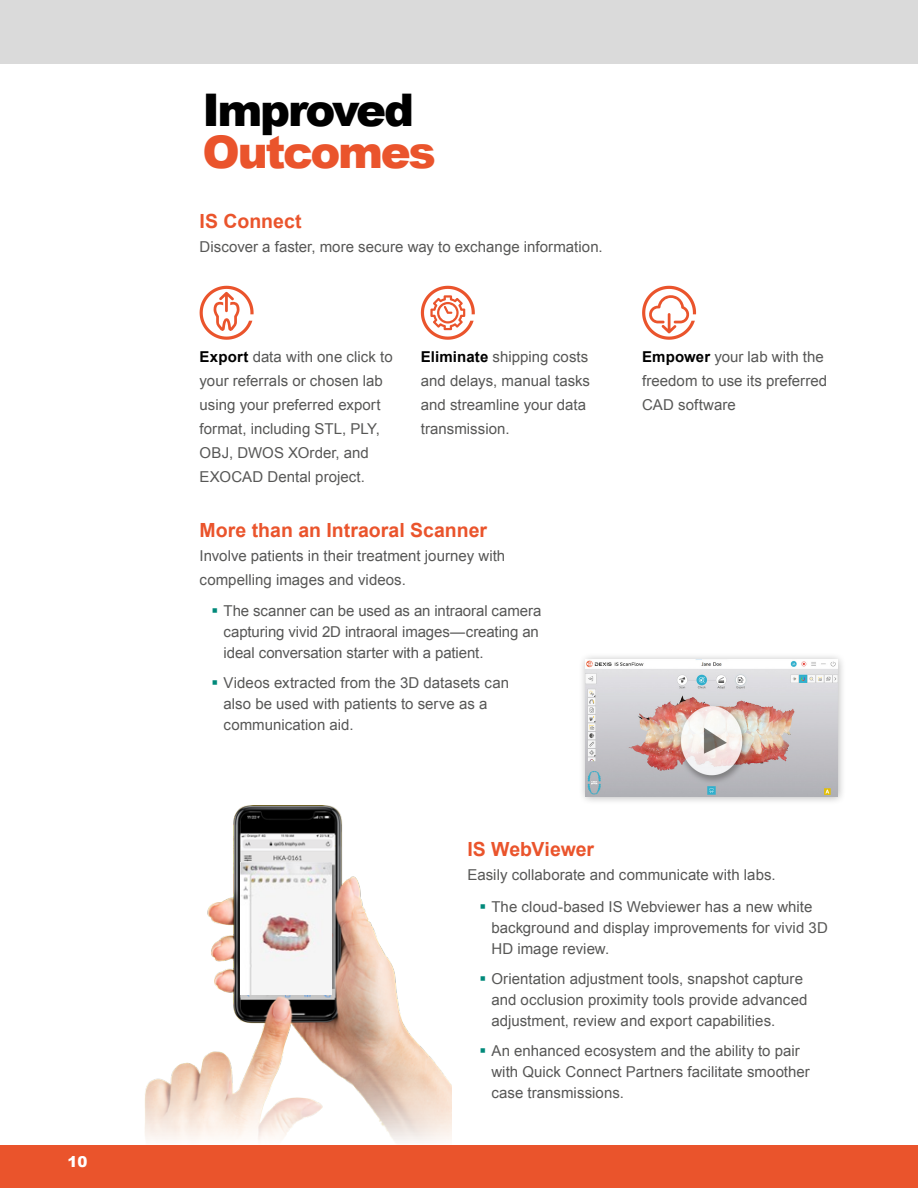
<style>
.page{position:relative;width:918px;height:1188px;background:#fff}
.page>*{position:absolute;margin:0;border:0;box-sizing:border-box;transform-origin:0 0}
._05_2_Small_Inside_P{font:900 45px/42px "Arial";letter-spacing:-.055em;color:#000}
._30_0_Arial_Head_13{font:700 19.5px "Arial";color:#ea542c}
._30_1_Arial_Body_10{font:15px/24px "Arial";color:#575756}
.t1{font:900 15px "Arial";color:#fff}
.s1{color:#ea542c}
.s2{font-weight:700;color:#000}
</style>
<div class="page">
<div style="left:0;top:1145px;width:918px;height:43px;background:#ea542c"></div>
<div style="left:0;top:0;width:918px;height:64px;background:#dadada"></div>
<svg style="left:200px;top:286px;width:54px;height:54px"></svg>
<svg style="left:642px;top:286px;width:54px;height:54px"></svg>
<svg style="left:421px;top:286px;width:54px;height:54px"></svg>
<img style="left:145px;top:805px;width:307px;height:336px">
<img style="left:240px;top:862px;width:92px;height:132px">
<div style="left:578px;top:653px;width:269px;height:152px;background:#000;opacity:.3"></div>
<img style="left:585px;top:660px;width:253px;height:136px">
<p class="t1" style="left:67px;top:1151px;width:22px">10</p>
<p class="_05_2_Small_Inside_P" style="left:203px;top:87px;width:235px">Improved<br><span class="s1">Outcomes</span></p>
<p class="_30_0_Arial_Head_13" style="left:200px;top:208px;width:103px">IS Connect</p>
<p class="_30_1_Arial_Body_10" style="left:200px;top:235px;width:405px">Discover a faster, more secure way to exchange information.</p>
<p class="_30_1_Arial_Body_10" style="left:200px;top:345px;width:195px"><span class="s2">Export</span> data with one click to your referrals or chosen lab using your preferred export format, including STL, PLY,<br>OBJ, DWOS XOrder, and<br>EXOCAD Dental project.</p>
<p class="_30_1_Arial_Body_10" style="left:421px;top:345px;width:171px"><span class="s2">Eliminate</span> shipping costs and delays, manual tasks and streamline your data transmission.</p>
<p class="_30_1_Arial_Body_10" style="left:642px;top:345px;width:187px"><span class="s2">Empower</span> your lab with the freedom to use its preferred<br>CAD software</p>
<p class="_30_0_Arial_Head_13" style="left:200px;top:517px;width:289px">More than an Intraoral Scanner</p>
<p class="_30_1_Arial_Body_10" style="left:200px;top:543px;width:307px">Involve patients in their treatment journey with compelling images and videos.</p>
<p class="_30_1_Arial_Body_10" style="left:224px;top:600px;width:319px;line-height:21px">The scanner can be used as an intraoral camera capturing vivid 2D intraoral images—creating an ideal conversation starter with a patient.</p>
<p class="_30_1_Arial_Body_10" style="left:224px;top:672px;width:287px;line-height:21px">Videos extracted from the 3D datasets can also be used with patients to serve as a communication aid.</p>
<p class="_30_0_Arial_Head_13" style="left:467px;top:836px;width:128px">IS WebViewer</p>
<p class="_30_1_Arial_Body_10" style="left:467px;top:863px;width:310px">Easily collaborate and communicate with labs.</p>
<p class="_30_1_Arial_Body_10" style="left:491px;top:896px;width:338px;line-height:21px">The cloud-based IS Webviewer has a new white background and display improvements for vivid 3D<br>HD image review.</p>
<p class="_30_1_Arial_Body_10" style="left:491px;top:968px;width:318px;line-height:21px">Orientation adjustment tools, snapshot capture and occlusion proximity tools provide advanced adjustment, review and export capabilities.</p>
<p class="_30_1_Arial_Body_10" style="left:491px;top:1040px;width:320px;line-height:21px">An enhanced ecosystem and the ability to pair with Quick Connect Partners facilitate smoother case transmissions.</p>
</div>
